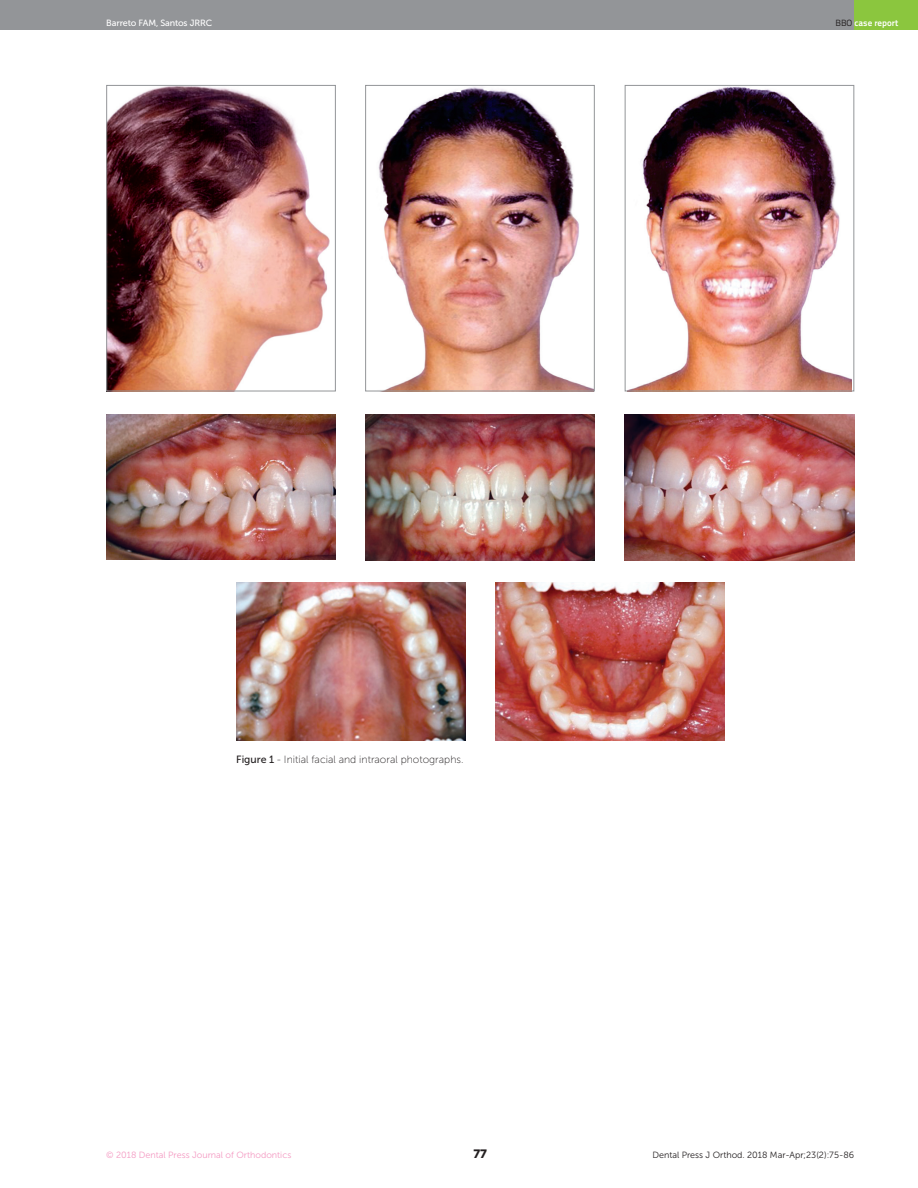
<style>
.page{position:relative;width:918px;height:1188px;background:#fff}
.page>*{position:absolute;margin:0;border:0;box-sizing:border-box;transform-origin:0 0}
.t1{font:12px "Museo Sans 900";color:#231f20}
.t2{font:10.5px "Museo Sans 100";color:#231f20}
.t3{font:9px "Museo Sans 300";color:#231f20}
.t4{font:9px "Museo Sans 300";color:#f499c2}
.t5{font:9px "Museo Sans 500";letter-spacing:-.015em;color:#fff}
.t6{font:700 9px "Titillium Text 22 L";color:#fff}
.s1{font-weight:400;color:#231f20}
.s2{font-family:"Museo Sans 500"}
</style>
<div class="page">
<div style="left:0;top:0;width:918px;height:30px;background:#939598"></div>
<div style="left:854px;top:0;width:64px;height:30px;background:#8bc63e"></div>
<img style="left:108px;top:87px;width:222px;height:302px">
<div style="left:106px;top:85px;width:230px;height:306px;border:1px solid #939598"></div>
<img style="left:378px;top:87px;width:215px;height:302px">
<div style="left:365px;top:85px;width:230px;height:306px;border:1px solid #939598"></div>
<img style="left:631px;top:87px;width:221px;height:302px">
<div style="left:625px;top:85px;width:229px;height:306px;border:1px solid #939598"></div>
<img style="left:236px;top:583px;width:230px;height:158px">
<img style="left:106px;top:414px;width:230px;height:146px">
<img style="left:365px;top:415px;width:230px;height:145px">
<img style="left:495px;top:583px;width:230px;height:158px">
<img style="left:625px;top:415px;width:229px;height:145px">
<p class="t5" style="left:106px;top:18px;width:107px">Barreto FAM, Santos JRRC</p>
<p class="t6" style="left:836px;top:16px;width:64px"><span class="s1">BBO</span> case report</p>
<p class="t2" style="left:236px;top:753px;width:229px"><span class="s2">Figure 1</span> - Initial facial and intraoral photographs.</p>
<p class="t4" style="left:106px;top:1150px;width:187px">© 2018 Dental Press Journal of Orthodontics</p>
<p class="t1" style="left:473px;top:1147px;width:15px">77</p>
<p class="t3" style="left:652px;top:1150px;width:203px">Dental Press J Orthod. 2018 Mar-Apr;23(2):75-86</p>
</div>
